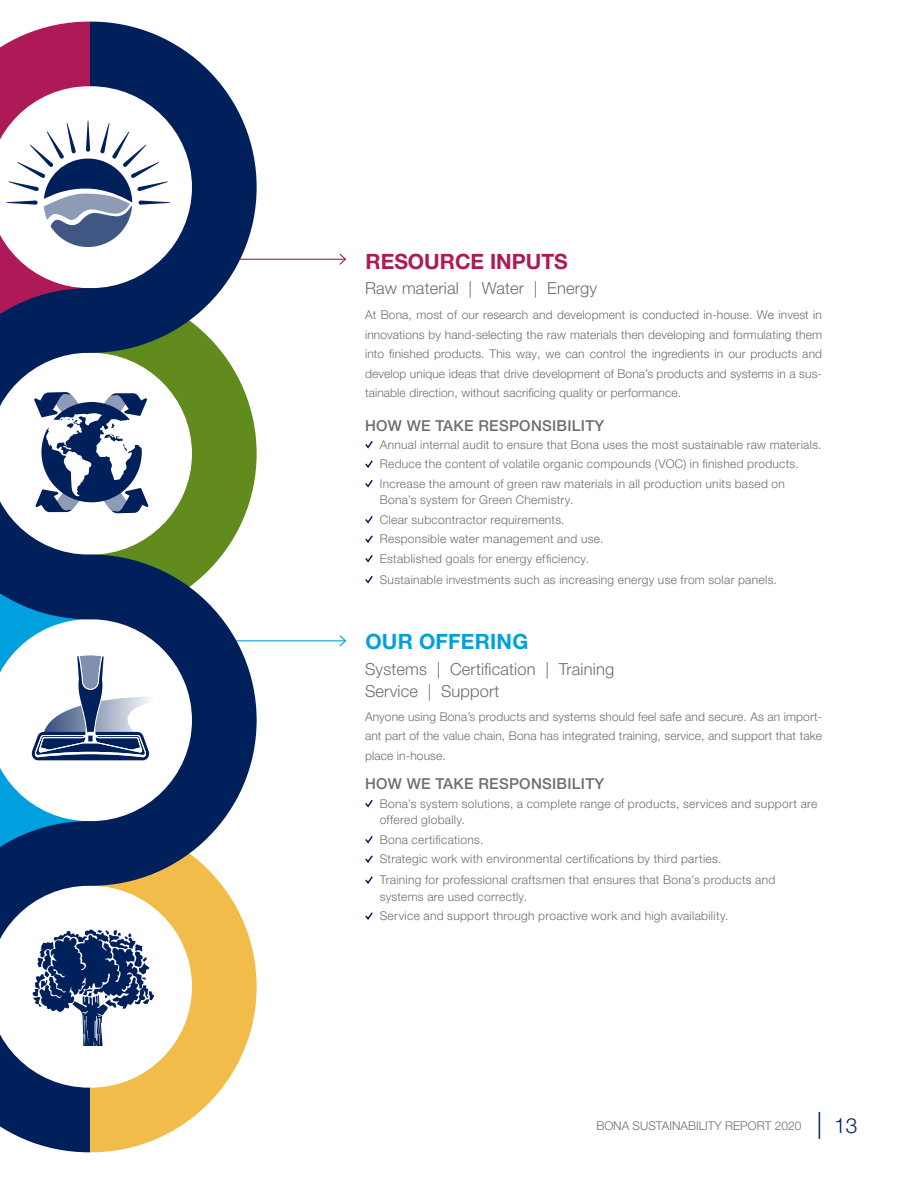
<style>
.page{position:relative;width:918px;height:1188px;background:#fff}
.page>*{position:absolute;margin:0;border:0;box-sizing:border-box;transform-origin:0 0}
.t1{font:700 21px "Helvetica Neue LT Pro";color:#ad1a57}
.t2{font:700 21px "Helvetica Neue LT Pro";letter-spacing:.01em;color:#00a0df}
.t3{font:300 21px "Helvetica Neue LT Pro";color:#00205c}
.t4{font:300 16.5px/22.5px "Helvetica Neue LT Pro";letter-spacing:.01em;color:#6d6e71}
.t5{font:500 15px "Helvetica Neue LT Pro";letter-spacing:.02em;color:#6d6e71}
.t6{font:300 12px/19.5px "Helvetica Neue LT Pro";letter-spacing:.025em;color:#6d6e71}
.t7{font:300 12px "Helvetica Neue LT Pro";color:#6d6e71}
.s1{font-size:27px}
</style>
<div class="page">
<hr style="left:240px;top:259px;width:105px;height:1px;background:#ad1a57">
<svg style="left:338px;top:253px;width:9px;height:12px"></svg>
<hr style="left:225px;top:640px;width:120px;height:1px;background:#00a0df">
<svg style="left:338px;top:635px;width:9px;height:12px"></svg>
<svg style="left:170px;top:353px;width:87px;height:202px;fill:#618b1d"></svg>
<svg style="left:170px;top:886px;width:87px;height:247px;fill:#f1bc49"></svg>
<svg style="left:170px;top:41px;width:87px;height:312px;fill:#00205c"></svg>
<svg style="left:170px;top:555px;width:87px;height:331px;fill:#00205c"></svg>
<svg style="left:0;top:22px;width:170px;height:1130px"></svg>
<svg style="left:365px;top:800px;width:8px;height:8px"></svg>
<svg style="left:365px;top:836px;width:8px;height:8px"></svg>
<svg style="left:365px;top:855px;width:8px;height:8px"></svg>
<svg style="left:365px;top:876px;width:8px;height:8px"></svg>
<svg style="left:365px;top:912px;width:8px;height:8px"></svg>
<svg style="left:365px;top:441px;width:8px;height:8px"></svg>
<svg style="left:365px;top:460px;width:8px;height:8px"></svg>
<svg style="left:365px;top:480px;width:8px;height:8px"></svg>
<svg style="left:365px;top:516px;width:8px;height:8px"></svg>
<svg style="left:365px;top:535px;width:8px;height:8px"></svg>
<svg style="left:365px;top:555px;width:8px;height:8px"></svg>
<svg style="left:365px;top:576px;width:8px;height:8px"></svg>
<h1 class="t1" style="left:366px;top:248px;width:204px">RESOURCE INPUTS</h1>
<h2 class="t4" style="left:365px;top:277px;width:234px">Raw material | Water | Energy</h2>
<p class="t6" style="left:365px;top:305px;width:459px;text-align:justify">At Bona, most of our research and development is conducted in-house. We invest in innovations by hand-selecting the raw materials then developing and formulating them into finished products. This way, we can control the ingredients in our products and develop unique ideas that drive development of Bona’s products and systems in a sus&shy;tainable direction, without sacrificing quality or performance.</p>
<p class="t5" style="left:365px;top:417px;width:241px">HOW WE TAKE RESPONSIBILITY</p>
<p class="t6" style="left:380px;top:435px;width:443px">Annual internal audit to ensure that Bona uses the most sustainable raw materials.<br>Reduce the content of volatile organic compounds (VOC) in finished products.<br>Increase the amount of green raw materials in all production units based on</p>
<p class="t6" style="left:380px;top:490px;width:225px">Bona’s system for Green Chemistry.<br>Clear subcontractor requirements.<br>Responsible water management and use.<br>Established goals for energy efficiency.</p>
<p class="t6" style="left:380px;top:570px;width:399px">Sustainable investments such as increasing energy use from solar panels.</p>
<h1 class="t2" style="left:365px;top:629px;width:164px">OUR OFFERING</h1>
<h2 class="t4" style="left:365px;top:657px;width:251px">Systems | Certification | Training<br>Service | Support</h2>
<p class="t6" style="left:365px;top:707px;width:459px;text-align:justify">Anyone using Bona’s products and systems should feel safe and secure. As an import&shy;ant part of the value chain, Bona has integrated training, service, and support that take place in-house.</p>
<p class="t5" style="left:365px;top:774px;width:241px">HOW WE TAKE RESPONSIBILITY</p>
<p class="t6" style="left:380px;top:795px;width:439px;line-height:16.5px">Bona’s system solutions, a complete range of products, services and support are offered globally.</p>
<p class="t6" style="left:380px;top:830px;width:343px">Bona certifications.<br>Strategic work with environmental certifications by third parties.</p>
<p class="t6" style="left:380px;top:872px;width:397px;line-height:16.5px">Training for professional craftsmen that ensures that Bona’s products and systems are used correctly.</p>
<p class="t6" style="left:380px;top:906px;width:350px">Service and support through proactive work and high availability.</p>
<p class="t7" style="left:596px;top:1118px;width:207px">BONA SUSTAINABILITY REPORT 2020</p>
<h1 class="t3" style="left:816px;top:1112px;width:43px"><span class="s1">|</span> 13</h1>
</div>
